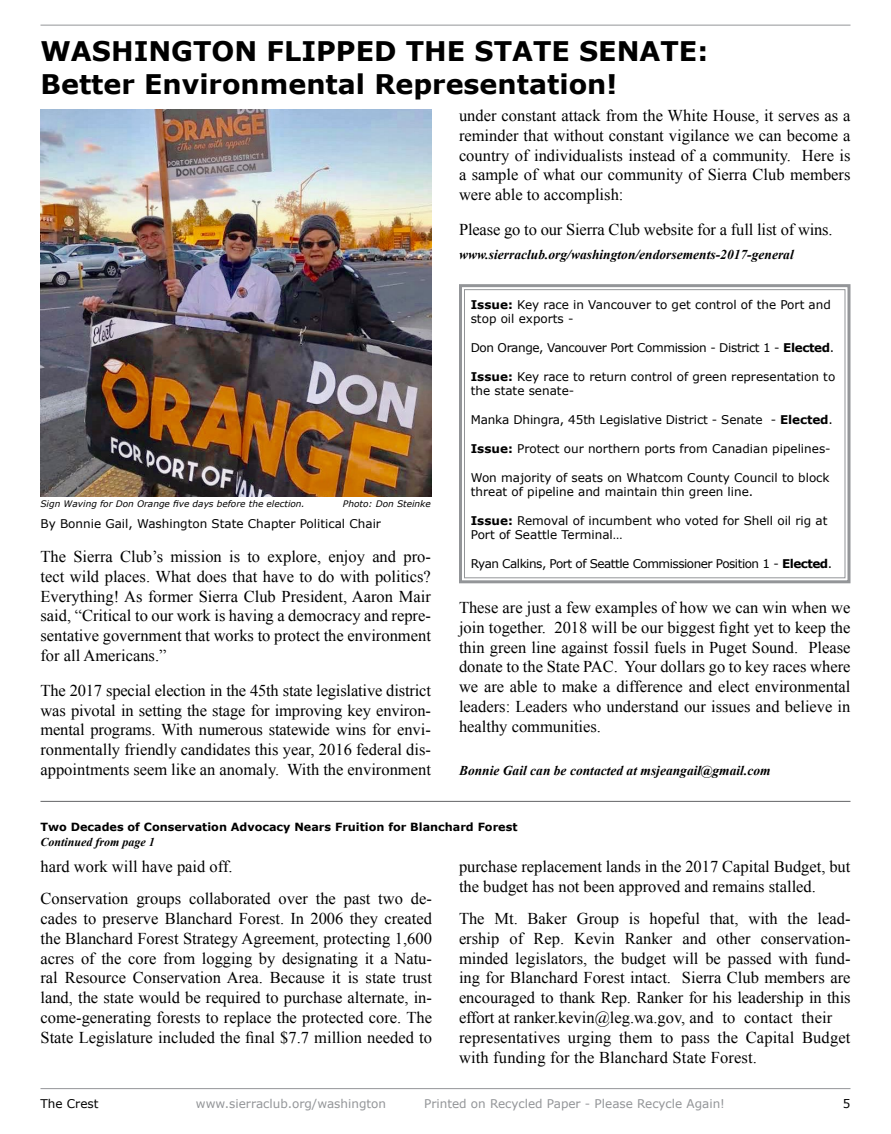
<style>
.page{position:relative;width:891px;height:1134px;background:#fff}
.page>*{position:absolute;margin:0;border:0;box-sizing:border-box;transform-origin:0 0}
.t1{font:700 27px/32.4px "Verdana";color:#000}
.t2{font:16.5px/19.8px "Times New Roman";color:#000;text-align:justify}
.t3{font:italic 700 13.5px "Times New Roman";color:#000}
.t4{font:12px/14.4px "Verdana";color:#000}
.t5{font:12px "Verdana";color:#939598}
.t6{font:12px "Verdana";letter-spacing:-.04em;color:#000}
.t7{font:12px "Verdana";letter-spacing:-.03em;color:#000}
.t8{font:italic 700 12px "Times New Roman";color:#000}
.t9{font:700 11.25px "Verdana";color:#000}
.t10{font:italic 9px "Verdana";color:#000}
.s1{font-weight:700}
</style>
<div class="page">
<hr style="left:40px;top:25px;width:810px;height:1px;background:#939598">
<hr style="left:40px;top:1088px;width:810px;height:1px;background:#939598">
<svg style="left:459px;top:284px;width:392px;height:300px"></svg>
<div style="left:464px;top:289px;width:382px;height:289px;border:1px solid #939598"></div>
<img style="left:40px;top:110px;width:392px;height:386px">
<hr style="left:40px;top:801px;width:810px;height:1px;background:#636466">
<h1 class="t1" style="left:40px;top:35px;width:669px">WASHINGTON FLIPPED THE STATE SENATE:<br>Better Environmental Representation!</h1>
<p class="t10" style="left:40px;top:497px;width:266px">Sign Waving for Don Orange five days before the election.</p>
<p class="t10" style="left:343px;top:497px;width:89px">Photo: Don Steinke</p>
<p class="t4" style="left:40px;top:516px;width:342px">By Bonnie Gail, Washington State Chapter Political Chair</p>
<p class="t2" style="left:40px;top:546px;width:392px">The Sierra Club’s mission is to explore, enjoy and pro&shy;tect wild places. What does that have to do with politics?<br>Everything! As former Sierra Club President, Aaron Mair said, “Critical to our work is having a democracy and repre&shy;sentative government that works to protect the environment for all Americans.”</p>
<p class="t2" style="left:40px;top:680px;width:392px">The 2017 special election in the 45th state legislative district was pivotal in setting the stage for improving key environ&shy;mental programs. With numerous statewide wins for envi&shy;ronmentally friendly candidates this year, 2016 federal dis&shy;appointments seem like an anomaly. With the environment</p>
<p class="t2" style="left:459px;top:105px;width:393px">under constant attack from the White House, it serves as a reminder that without constant vigilance we can become a country of individualists instead of a community. Here is a sample of what our community of Sierra Club members were able to accomplish:</p>
<p class="t2" style="left:459px;top:219px;width:375px">Please go to our Sierra Club website for a full list of wins.</p>
<p class="t3" style="left:459px;top:245px;width:336px">www.sierraclub.org/washington/endorsements-2017-general</p>
<p class="t4" style="left:471px;top:297px;width:362px"><span class="s1">Issue:</span> Key race in Vancouver to get control of the Port and stop oil exports -</p>
<p class="t7" style="left:471px;top:339px;width:365px">Don Orange, Vancouver Port Commission - District 1 - <span class="s1">Elected</span>.</p>
<p class="t4" style="left:471px;top:369px;width:366px"><span class="s1">Issue:</span> Key race to return control of green representation to the state senate-</p>
<p class="t4" style="left:471px;top:412px;width:364px">Manka Dhingra, 45th Legislative District - Senate - <span class="s1">Elected</span>.</p>
<p class="t4" style="left:471px;top:441px;width:361px"><span class="s1">Issue:</span> Protect our northern ports from Canadian pipelines-</p>
<p class="t4" style="left:471px;top:470px;width:360px">Won majority of seats on Whatcom County Council to block threat of pipeline and maintain thin green line.</p>
<p class="t4" style="left:471px;top:513px;width:358px"><span class="s1">Issue:</span> Removal of incumbent who voted for Shell oil rig at<br>Port of Seattle Terminal…</p>
<p class="t6" style="left:471px;top:555px;width:363px">Ryan Calkins, Port of Seattle Commissioner Position 1 - <span class="s1">Elected</span>.</p>
<p class="t2" style="left:459px;top:597px;width:393px">These are just a few examples of how we can win when we join together. 2018 will be our biggest fight yet to keep the thin green line against fossil fuels in Puget Sound. Please donate to the State PAC. Your dollars go to key races where we are able to make a difference and elect environmental leaders: Leaders who understand our issues and believe in healthy communities.</p>
<p class="t3" style="left:459px;top:761px;width:313px">Bonnie Gail can be contacted at msjeangail@gmail.com</p>
<p class="t9" style="left:40px;top:819px;width:479px">Two Decades of Conservation Advocacy Nears Fruition for Blanchard Forest</p>
<p class="t8" style="left:40px;top:834px;width:116px">Continued from page 1</p>
<p class="t2" style="left:40px;top:851px;width:393px;line-height:31.8px">hard work will have paid off.<br>Conservation groups collaborated over the past two de-</p>
<p class="t2" style="left:40px;top:908px;width:393px">cades to preserve Blanchard Forest. In 2006 they created the Blanchard Forest Strategy Agreement, protecting 1,600 acres of the core from logging by designating it a Natu&shy;ral Resource Conservation Area. Because it is state trust land, the state would be required to purchase alternate, in&shy;come-generating forests to replace the protected core. The State Legislature included the final $7.7 million needed to</p>
<p class="t2" style="left:459px;top:857px;width:393px">purchase replacement lands in the 2017 Capital Budget, but the budget has not been approved and remains stalled.</p>
<p class="t2" style="left:459px;top:908px;width:393px;text-align:left">The Mt. Baker Group is hopeful that, with the lead&shy;ership of Rep. Kevin Ranker and other conservation&shy;minded legislators, the budget will be passed with fund&shy;ing for Blanchard Forest intact. Sierra Club members are encouraged to thank Rep. Ranker for his leadership in this effort at ranker.kevin@leg.wa.gov, and to contact their representatives urging them to pass the Capital Budget with funding for the Blanchard State Forest.</p>
<p class="t4" style="left:40px;top:1096px;width:59px">The Crest</p>
<p class="t5" style="left:196px;top:1095px;width:192px">www.sierraclub.org/washington</p>
<p class="t5" style="left:424px;top:1095px;width:302px">Printed on Recycled Paper - Please Recycle Again!</p>
<p class="t4" style="left:843px;top:1096px;width:9px">5</p>
</div>
